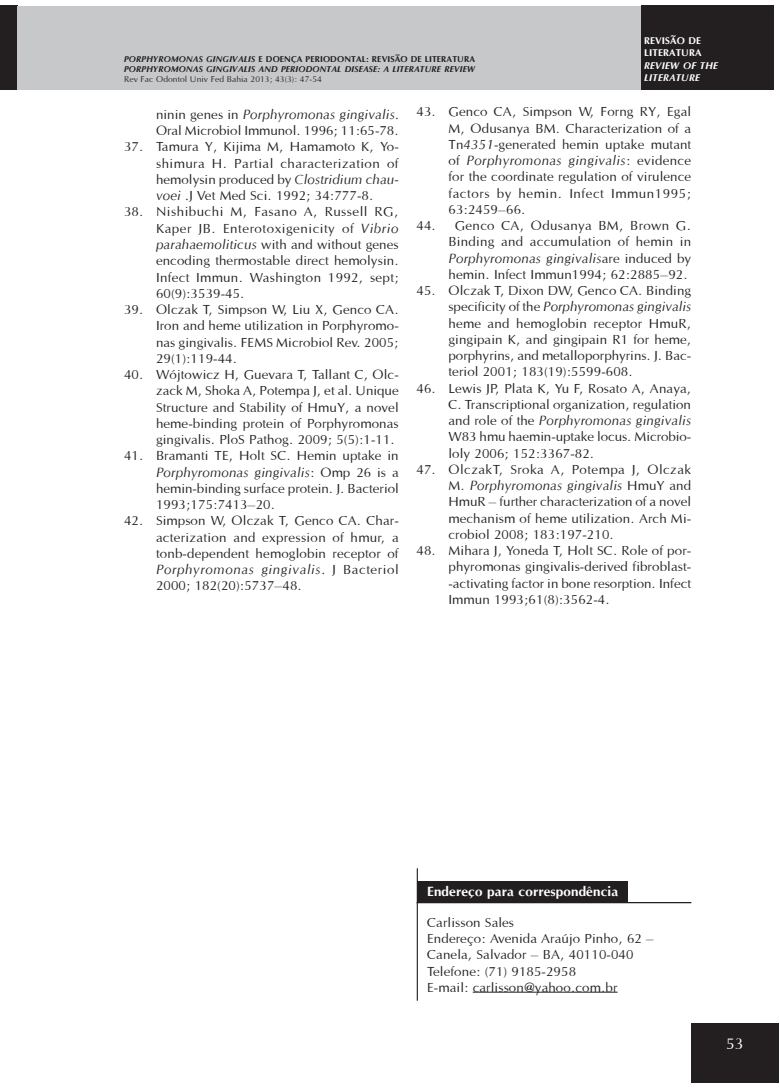
<style>
.page{position:relative;width:780px;height:1088px;background:#fff}
.page>*{position:absolute;margin:0;border:0;box-sizing:border-box;transform-origin:0 0}
.t1{font:16.25px "Optane";color:#fff}
.t2{font:13.75px/16.2px "Optane";color:#231f20;text-align:justify}
.t3{font:700 13.75px "Optane";color:#fff}
.t4{font:italic 700 10px/12.5px "Optane";color:#fff}
.t5{font:700 10px/12.5px "Optane";color:#fff}
.t6{font:italic 700 8.75px/9.6px "Optane";color:#231f20}
.t7{font:8.75px "Optane";color:#231f20}
.s1{font-style:normal}
.s2{font-style:italic}
</style>
<div class="page">
<div style="left:691px;top:1022px;width:88px;height:60px;background:#231f20"></div>
<div style="left:0;top:6px;width:18px;height:84px;background:#231f20"></div>
<div style="left:18px;top:6px;width:638px;height:84px;background:#c7c8ca"></div>
<div style="left:641px;top:5px;width:133px;height:85px;background:#231f20"></div>
<div style="left:417px;top:882px;width:210px;height:21px;background:#231f20"></div>
<hr style="left:416px;top:902px;width:275px;height:1px;background:#231f20">
<hr style="left:417px;top:868px;width:1px;height:133px;background:#231f20">
<hr style="left:472px;top:992px;width:145px;height:1px;background:#231f20">
<p class="t6" style="left:124px;top:54px;width:353px">PORPHYROMONAS GINGIVALIS <span class="s1">E DOENÇA PERIODONTAL: REVISÃO DE LITERATURA<br></span>PORPHYROMONAS GINGIVALIS AND PERIODONTAL DISEASE: A LITERATURE REVIEW</p>
<p class="t7" style="left:124px;top:73px;width:199px">Rev Fac Odontol Univ Fed Bahia 2013; 43(3): 47-54</p>
<p class="t5" style="left:644px;top:34px;width:59px">REVISÃO DE<br>LITERATURA</p>
<p class="t4" style="left:644px;top:59px;width:75px">REVIEW OF THE<br>LITERATURE</p>
<p class="t2" style="left:156px;top:106px;width:244px">ninin genes in <span class="s2">Porphyromonas gingivalis.<br></span>Oral Microbiol Immunol. 1996; 11:65-78.</p>
<p class="t2" style="left:156px;top:139px;width:244px;text-indent:-32px">37. Tamura Y, Kijima M, Hamamoto K, Yo&shy;shimura H. Partial characterization of hemolysin produced by <span class="s2">Clostridium chau&shy;voei .</span>J Vet Med Sci. 1992; 34:777-8.</p>
<p class="t2" style="left:156px;top:204px;width:244px;text-indent:-32px">38. Nishibuchi M, Fasano A, Russell RG, Kaper JB. Enterotoxigenicity of <span class="s2">Vibrio parahaemoliticus</span> with and without genes encoding thermostable direct hemolysin.<br>Infect Immun. Washington 1992, sept; 60(9):3539-45.</p>
<p class="t2" style="left:156px;top:301px;width:244px;text-indent:-32px">39. Olczak T, Simpson W, Liu X, Genco CA.<br>Iron and heme utilization in Porphyromo&shy;nas gingivalis. FEMS Microbiol Rev. 2005; 29(1):119-44.</p>
<p class="t2" style="left:156px;top:366px;width:244px;text-indent:-32px">40. Wójtowicz H, Guevara T, Tallant C, Olc&shy;zack M, Shoka A, Potempa J, et al. Unique Structure and Stability of HmuY, a novel heme-binding protein of Porphyromonas gingivalis. PloS Pathog. 2009; 5(5):1-11.</p>
<p class="t2" style="left:156px;top:447px;width:244px;text-indent:-32px">41. Bramanti TE, Holt SC. Hemin uptake in <span class="s2">Porphyromonas gingivalis</span>: Omp 26 is a hemin-binding surface protein. J. Bacteriol 1993;175:7413–20.</p>
<p class="t2" style="left:156px;top:512px;width:244px;text-indent:-32px">42. Simpson W, Olczak T, Genco CA. Char&shy;acterization and expression of hmur, a tonb-dependent hemoglobin receptor of <span class="s2">Porphyromonas gingivalis.</span> J Bacteriol 2000; 182(20):5737–48.</p>
<p class="t2" style="left:448px;top:104px;width:244px;text-indent:-32px">43. Genco CA, Simpson W, Forng RY, Egal M, Odusanya BM. Characterization of a Tn<span class="s2">4351</span>-generated hemin uptake mutant of <span class="s2">Porphyromonas gingivalis</span>: evidence for the coordinate regulation of virulence factors by hemin. Infect Immun1995; 63:2459–66.</p>
<p class="t2" style="left:448px;top:217px;width:244px;text-indent:-32px">44. Genco CA, Odusanya BM, Brown G.<br>Binding and accumulation of hemin in <span class="s2">Porphyromonas gingivalis</span>are induced by hemin. Infect Immun1994; 62:2885–92.</p>
<p class="t2" style="left:448px;top:282px;width:244px;text-indent:-32px">45. Olczak T, Dixon DW, Genco CA. Binding specificity of the <span class="s2">Porphyromonas gingivalis </span>heme and hemoglobin receptor HmuR, gingipain K, and gingipain R1 for heme, porphyrins, and metalloporphyrins. J. Bac&shy;teriol 2001; 183(19):5599-608.</p>
<p class="t2" style="left:448px;top:380px;width:244px;text-indent:-32px">46. Lewis JP, Plata K, Yu F, Rosato A, Anaya, C. Transcriptional organization, regulation and role of the <span class="s2">Porphyromonas gingivalis </span>W83 hmu haemin-uptake locus. Microbio&shy;loly 2006; 152:3367-82.</p>
<p class="t2" style="left:448px;top:461px;width:244px;text-indent:-32px">47. OlczakT, Sroka A, Potempa J, Olczak M. <span class="s2">Porphyromonas gingivalis</span> HmuY and HmuR – further characterization of a novel mechanism of heme utilization. Arch Mi&shy;crobiol 2008; 183:197-210.</p>
<p class="t2" style="left:448px;top:542px;width:244px;text-indent:-32px">48. Mihara J, Yoneda T, Holt SC. Role of por&shy;phyromonas gingivalis-derived fibroblast--activating factor in bone resorption. Infect Immun 1993;61(8):3562-4.</p>
<p class="t3" style="left:427px;top:884px;width:192px">Endereço para correspondência</p>
<p class="t2" style="left:427px;top:914px;width:228px;text-align:left">Carlisson Sales<br>Endereço: Avenida Araújo Pinho, 62 –<br>Canela, Salvador – BA, 40110-040<br>Telefone: (71) 9185-2958<br>E-mail: carlisson@yahoo.com.br</p>
<p class="t1" style="left:726px;top:1034px;width:19px">53</p>
</div>
